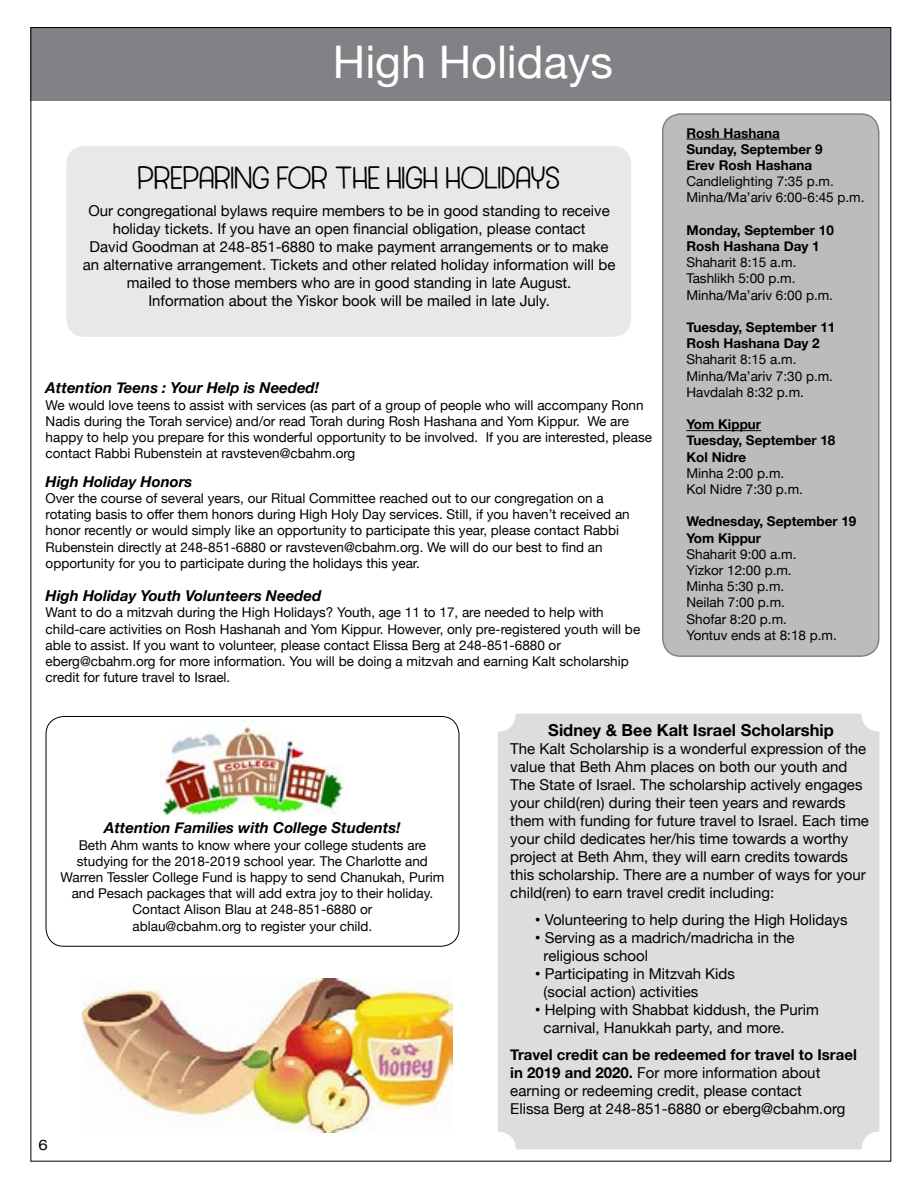
<style>
.page{position:relative;width:918px;height:1188px;background:#fff}
.page>*{position:absolute;margin:0;border:0;box-sizing:border-box;transform-origin:0 0}
.t1{font:45px "Helvetica Neue";color:#fff}
.t2{font:700 24px "Punchbowl";letter-spacing:.035em;color:#000}
.t3{font:700 16.5px "Helvetica Neue";color:#000}
.t4{font:15px/18px "Helvetica Neue";color:#000}
.t5{font:italic 700 15px "Helvetica Neue";color:#000}
.t6{font:14.7px "Helvetica Neue";color:#000;scale:1.14 1}
.t7{font:13.5px/16.2px "Helvetica Neue";color:#000}
.t8{font:700 13.5px/16.2px "Helvetica Neue";color:#000}
.s1{font-family:"Arial"}
.s2{font-weight:700}
</style>
<div class="page">
<div style="left:46px;top:716px;width:413px;height:231px;border:1px solid #000;border-radius:18px"></div>
<div style="left:31px;top:27px;width:860px;height:73px;background:#808285"></div>
<div style="left:66px;top:146px;width:565px;height:191px;background:#e8e8e9;border-radius:18px"></div>
<div style="left:663px;top:114px;width:216px;height:542px;background:#babcbe;border-radius:18px"></div>
<div style="left:662px;top:113px;width:217px;height:544px;border:2px solid #808285;border-radius:18px"></div>
<hr style="left:686px;top:139px;width:94px;height:1px;background:#000">
<hr style="left:686px;top:430px;width:75px;height:1px;background:#000">
<div style="left:498px;top:714px;width:381px;height:436px;background:#dcddde;border-radius:18px"></div>
<img style="left:161px;top:720px;width:183px;height:96px">
<img style="left:82px;top:978px;width:370px;height:154px">
<h1 class="t1" style="left:333px;top:29px;width:281px">High Holidays</h1>
<h2 class="t2" style="left:139px;top:162px;width:423px">PREPARING FOR THE HIGH HOLIDAYS</h2>
<p class="t4" style="left:83px;top:203px;width:534px;text-align:center">Our congregational bylaws require members to be in good standing to receive holiday tickets. If you have an open financial obligation, please contact<br>David Goodman at 248-851-6880 to make payment arrangements or to make an alternative arrangement. Tickets and other related holiday information will be mailed to those members who are in good standing in late August.<br>Information about the Yiskor book will be mailed in late July.</p>
<p class="t5" style="left:46px;top:376px;width:275px">Attention Teens : Your Help is Needed!</p>
<p class="t7" style="left:46px;top:398px;width:608px">We would love teens to assist with services (as part of a group of people who will accompany Ronn Nadis during the Torah service) and/or read Torah during Rosh Hashana and Yom Kippur. We are happy to help you prepare for this wonderful opportunity to be involved. If you are interested, please contact Rabbi Rubenstein at ravsteven@cbahm.org</p>
<p class="t5" style="left:46px;top:470px;width:148px">High Holiday Honors</p>
<p class="t7" style="left:46px;top:491px;width:586px">Over the course of several years, our Ritual Committee reached out to our congregation on a rotating basis to offer them honors during High Holy Day services. Still, if you haven’t received an honor recently or would simply like an opportunity to participate this year, please contact Rabbi Rubenstein directly at 248-851-6880 or ravsteven@cbahm.org. We will do our best to find an opportunity for you to participate during the holidays this year.</p>
<p class="t5" style="left:46px;top:584px;width:277px">High Holiday Youth Volunteers Needed</p>
<p class="t7" style="left:46px;top:605px;width:596px">Want to do a mitzvah during the High Holidays? Youth, age 11 to 17, are needed to help with child-care activities on Rosh Hashanah and Yom Kippur. However, only pre-registered youth will be able to assist. If you want to volunteer, please contact Elissa Berg at 248-851-6880 or eberg@cbahm.org for more information. You will be doing a mitzvah and earning Kalt scholarship credit for future travel to Israel.</p>
<p class="t8" style="left:686px;top:125px;width:138px">Rosh Hashana<br>Sunday, September 9<br>Erev Rosh Hashana</p>
<p class="t7" style="left:686px;top:174px;width:180px">Candlelighting 7:35 p.m.<br>Minha/Ma’ariv 6:00-6:45 p.m.</p>
<p class="t8" style="left:686px;top:222px;width:149px">Monday, September 10<br>Rosh Hashana Day 1</p>
<p class="t7" style="left:686px;top:255px;width:148px">Shaharit 8:15 a.m.<br>Tashlikh 5:00 p.m.<br>Minha/Ma’ariv 6:00 p.m.</p>
<p class="t8" style="left:686px;top:320px;width:151px">Tuesday, September 11<br>Rosh Hashana Day 2</p>
<p class="t7" style="left:686px;top:352px;width:148px">Shaharit 8:15 a.m.<br>Minha/Ma’ariv 7:30 p.m.<br>Havdalah 8:32 p.m.</p>
<p class="t8" style="left:686px;top:417px;width:151px">Yom Kippur<br>Tuesday, September 18<br>Kol Nidre</p>
<p class="t7" style="left:686px;top:466px;width:118px">Minha 2:00 p.m.<br>Kol Nidre 7:30 p.m.</p>
<p class="t8" style="left:686px;top:514px;width:171px">Wednesday, September 19<br>Yom Kippur</p>
<p class="t7" style="left:686px;top:547px;width:152px">Shaharit 9:00 a.m.<br>Yizkor 12:00 p.m.<br>Minha 5:30 p.m.<br>Neilah 7:00 p.m.<br>Shofar 8:20 p.m.<br>Yontuv ends at 8:18 p.m.</p>
<p class="t5" style="left:104px;top:816px;width:298px">Attention Families with College Students!</p>
<p class="t7" style="left:61px;top:837px;width:385px;text-align:center">Beth Ahm wants to know where your college students are studying for the 2018-2019 school year. The Charlotte and Warren Tessler College Fund is happy to send Chanukah, Purim and Pesach packages that will add extra joy to their holiday.<br>Contact Alison Blau at 248-851-6880 or<br>ablau@cbahm.org to register your child.</p>
<p class="t6" style="left:38px;top:1135px;width:10px">6</p>
<p class="t3" style="left:548px;top:718px;width:287px">Sidney &amp; Bee Kalt Israel Scholarship</p>
<p class="t4" style="left:510px;top:741px;width:360px">The Kalt Scholarship is a wonderful expression of the value that Beth Ahm places on both our youth and The State of Israel. The scholarship actively engages your child(ren) during their teen years and rewards them with funding for future travel to Israel. Each time your child dedicates her/his time towards a worthy project at Beth Ahm, they will earn credits towards this scholarship. There are a number of ways for your child(ren) to earn travel credit including:</p>
<p class="t4" style="left:535px;top:912px;width:314px"><span class="s1">•</span> Volunteering to help during the High Holidays</p>
<p class="t4" style="left:544px;top:930px;width:252px;text-indent:-8px"><span class="s1">•</span> Serving as a madrich/madricha in the religious school</p>
<p class="t4" style="left:544px;top:966px;width:193px;text-indent:-8px"><span class="s1">•</span> Participating in Mitzvah Kids (social action) activities</p>
<p class="t4" style="left:544px;top:1002px;width:277px;text-indent:-8px"><span class="s1">•</span> Helping with Shabbat kiddush, the Purim carnival, Hanukkah party, and more.</p>
<p class="t4" style="left:510px;top:1047px;width:348px"><span class="s2">Travel credit can be redeemed for travel to Israel in 2019 and 2020.</span> For more information about earning or redeeming credit, please contact<br>Elissa Berg at 248-851-6880 or eberg@cbahm.org</p>
</div>
